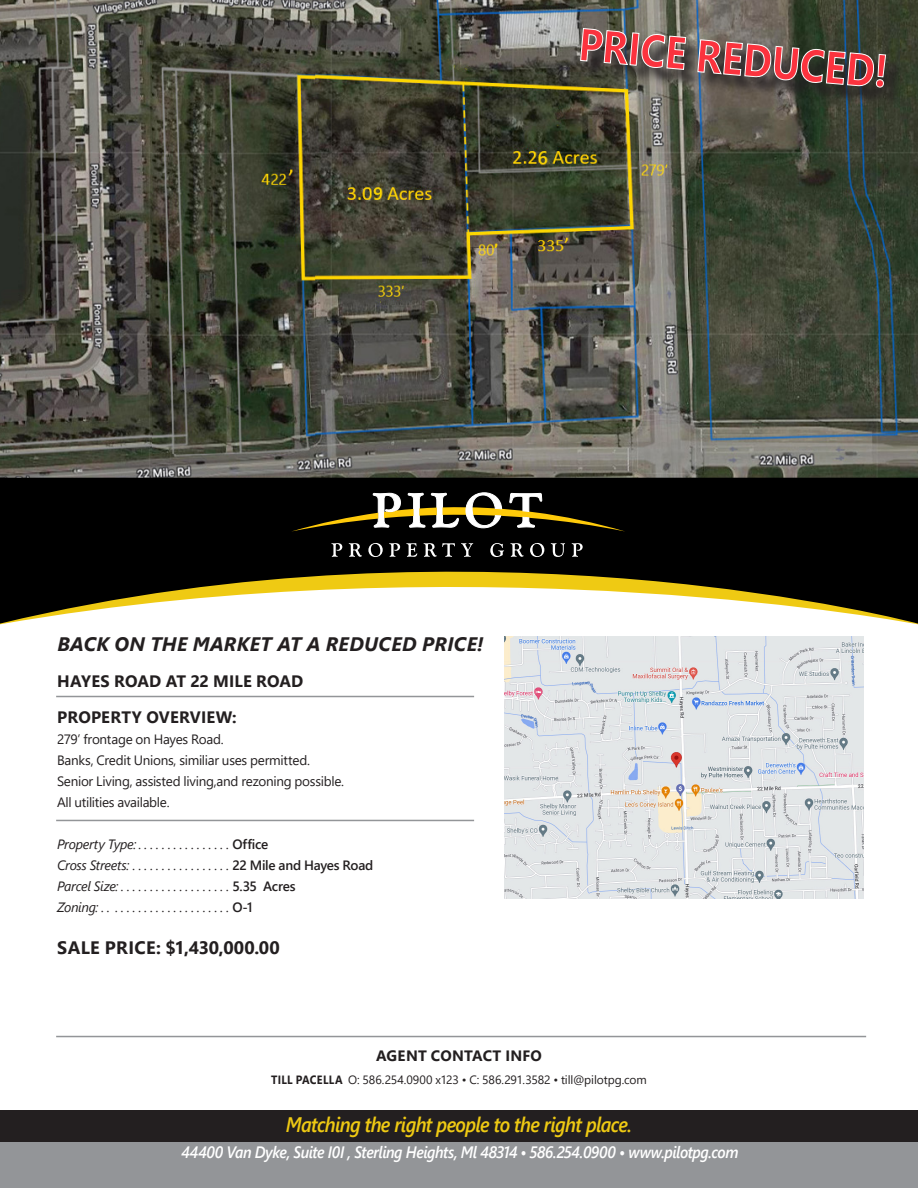
<style>
.page{position:relative;width:918px;height:1188px;background:#fff}
.page>*{position:absolute;margin:0;border:0;box-sizing:border-box;transform-origin:0 0}
.t1{font:italic 600 21px "Segoe UI";letter-spacing:-.035em;color:#efca13;scale:.9 1}
.Address_Overview_heading{font:italic 700 19.5px "Segoe UI";letter-spacing:.015em;color:#231f20}
.List1{font:700 18px "Segoe UI";letter-spacing:.01em;color:#231f20}
.t2{font:italic 600 16.5px "Segoe UI";letter-spacing:-.03em;color:#fff;scale:.9 1}
.Address_Overview_heading-2{font:700 16.5px "Segoe UI";letter-spacing:.01em;color:#231f20}
.Address_Overview_heading-3{font:700 15px "Segoe UI";letter-spacing:.015em;color:#231f20}
.Overview_Copy{font:13.5px/21px "Segoe UI";letter-spacing:-.02em;color:#231f20}
.List1-2{font:italic 13.5px "Segoe UI";letter-spacing:-.025em;color:#231f20}
.List1-3{font:600 13.5px "Segoe UI";letter-spacing:-.02em;color:#231f20}
.Address_Overview_heading-4{font:12px "Segoe UI";letter-spacing:-.01em;color:#231f20}
.s1{font-weight:600;font-style:normal}
.s2{font-weight:700}
</style>
<div class="page">
<div style="left:0;top:1110px;width:918px;height:36px;background:#231f20"></div>
<div style="left:0;top:1143px;width:918px;height:45px;background:#939598"></div>
<hr style="left:56px;top:1036px;width:810px;height:1px;background:#939598">
<img style="left:0;top:0;width:918px;height:478px">
<hr style="left:56px;top:696px;width:418px;height:1px;background:#939598">
<hr style="left:56px;top:820px;width:418px;height:1px;background:#939598">
<svg style="left:0;top:478px;width:918px;height:146px;fill:#000"></svg>
<div style="left:276px;top:481px;width:366px;height:83px;background:#000"></div>
<svg style="left:331px;top:543px;width:252px;height:14px"></svg>
<svg style="left:293px;top:493px;width:331px;height:38px"></svg>
<img style="left:505px;top:637px;width:359px;height:262px">
<svg style="left:583px;top:31px;width:322px;height:76px;background:#565545"></svg>
<svg style="left:580px;top:28px;width:306px;height:60px;background:#845956"></svg>
<p class="Address_Overview_heading" style="left:57px;top:626px;width:428px">BACK ON THE MARKET AT A REDUCED PRICE!</p>
<p class="Address_Overview_heading-2" style="left:57px;top:666px;width:248px">HAYES ROAD AT 22 MILE ROAD</p>
<p class="Address_Overview_heading-2" style="left:57px;top:702px;width:181px">PROPERTY OVERVIEW:</p>
<p class="Overview_Copy" style="left:57px;top:727px;width:254px">279’ frontage on Hayes Road.<br>Banks, Credit Unions, similiar uses permitted.</p>
<p class="Overview_Copy" style="left:57px;top:769px;width:289px">Senior Living, assisted living,and rezoning possible.</p>
<p class="Overview_Copy" style="left:57px;top:790px;width:114px">All utilities available.</p>
<p class="List1-2" style="left:57px;top:831px;width:213px">Property Type: . . . . . . . . . . . . . . . . <span class="s1">Office</span></p>
<p class="List1-2" style="left:57px;top:852px;width:77px">Cross Streets:..................</p>
<p class="List1-3" style="left:232px;top:852px;width:142px">22 Mile and Hayes Road</p>
<p class="List1-2" style="left:57px;top:873px;width:240px">Parcel Size: . . . . . . . . . . . . . . . . . . . <span class="s1">5.35 Acres</span></p>
<p class="List1-2" style="left:57px;top:894px;width:59px">Zoning: . . .....................</p>
<p class="List1-3" style="left:232px;top:894px;width:22px">O-1</p>
<p class="List1" style="left:57px;top:931px;width:224px">SALE PRICE: $1,430,000.00</p>
<p class="Address_Overview_heading-3" style="left:376px;top:1041px;width:167px">AGENT CONTACT INFO</p>
<p class="Address_Overview_heading-4" style="left:271px;top:1069px;width:377px"><span class="s2">TILL PACELLA</span> O: 586.254.0900 x123 • C: 586.291.3582 • till@pilotpg.com</p>
<h1 class="t1" style="left:286px;top:1104px;width:386px">Matching the right people to the right place.</h1>
<p class="t2" style="left:182px;top:1137px;width:620px">44400 Van Dyke, Suite I0I , Sterling Heights, Ml 48314 • 586.254.0900 • www.pilotpg.com</p>
</div>
